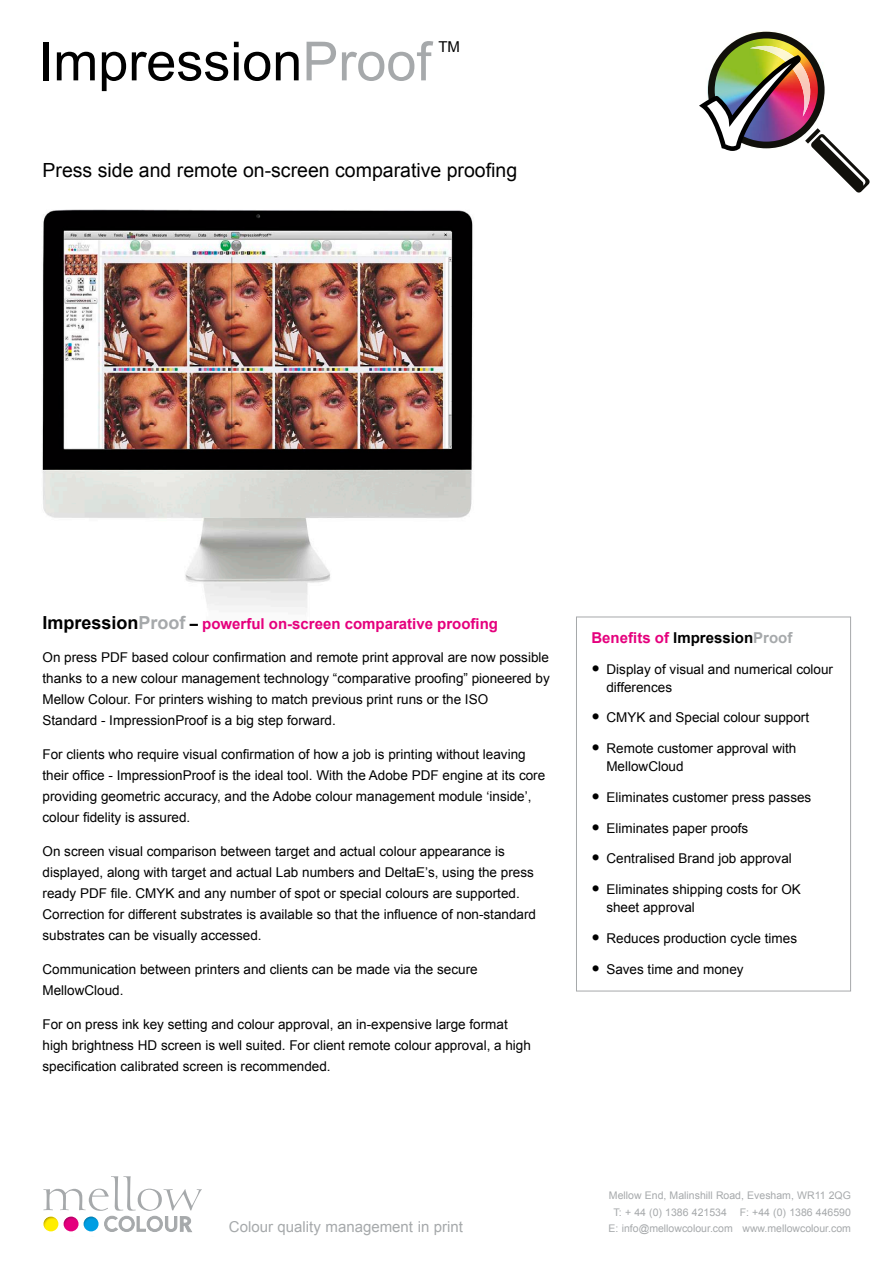
<style>
.page{position:relative;width:893px;height:1263px;background:#fff}
.page>*{position:absolute;margin:0;border:0;box-sizing:border-box;transform-origin:0 0}
.t1{font:54px "Arial";color:#000}
.t2{font:19.5px "Arial";color:#000}
.t3{font:700 15px "Arial";color:#e5007d}
.t4{font:15px "Arial";color:#a6a9ab}
.t5{font:15px "Arial";color:#000}
.t6{font:13.5px/21px "Arial";color:#000}
.t7{font:10.5px "Arial";color:#a6a9ab}
.s1{color:#a6a9ab}
.s2{font-size:18px;color:#000}
.s3{font-size:18px;color:#a6a9ab}
.s4{color:#000}
.s5{font-size:24px}
</style>
<div class="page">
<img style="left:42px;top:209px;width:431px;height:399px">
<div style="left:576px;top:617px;width:275px;height:374px;background:#fff;border:1px solid #a6a9ab"></div>
<svg style="left:43px;top:1176px;width:159px;height:57px"></svg>
<svg style="left:699px;top:32px;width:171px;height:161px"></svg>
<p class="t1" style="left:38px;top:31px;width:395px">Impression<span class="s1">Proof</span></p>
<p class="t5" style="left:438px;top:38px;width:23px">TM</p>
<p class="t2" style="left:43px;top:159px;width:476px">Press side and remote on-screen comparative proofing</p>
<p class="t3" style="left:43px;top:615px;width:457px"><span class="s2">Impression</span><span class="s3">Proof</span> <span class="s4">–</span> powerful on-screen comparative proofing</p>
<p class="t6" style="left:43px;top:647px;width:509px">On press PDF based colour confirmation and remote print approval are now possible thanks to a new colour management technology “comparative proofing” pioneered by Mellow Colour. For printers wishing to match previous print runs or the ISO<br>Standard - ImpressionProof is a big step forward.</p>
<p class="t6" style="left:43px;top:744px;width:504px">For clients who require visual confirmation of how a job is printing without leaving their office - ImpressionProof is the ideal tool. With the Adobe PDF engine at its core providing geometric accuracy, and the Adobe colour management module ‘inside’, colour fidelity is assured.</p>
<p class="t6" style="left:43px;top:841px;width:495px">On screen visual comparison between target and actual colour appearance is displayed, along with target and actual Lab numbers and DeltaE’s, using the press ready PDF file. CMYK and any number of spot or special colours are supported.<br>Correction for different substrates is available so that the influence of non-standard substrates can be visually accessed.</p>
<p class="t6" style="left:43px;top:958px;width:437px">Communication between printers and clients can be made via the secure<br>MellowCloud.</p>
<p class="t6" style="left:43px;top:1013px;width:490px">For on press ink key setting and colour approval, an in-expensive large format high brightness HD screen is well suited. For client remote colour approval, a high specification calibrated screen is recommended.</p>
<p class="t3" style="left:591px;top:629px;width:202px">Benefits of <span class="s4">Impression</span><span class="s1">Proof</span></p>
<p class="t6" style="left:606px;top:660px;width:228px;line-height:18px;text-indent:-15px"><span class="s5">•</span> Display of visual and numerical colour differences</p>
<p class="t6" style="left:591px;top:707px;width:219px"><span class="s5">•</span> CMYK and Special colour support</p>
<p class="t6" style="left:606px;top:739px;width:192px;line-height:18px;text-indent:-15px"><span class="s5">•</span> Remote customer approval with<br>MellowCloud</p>
<p class="t6" style="left:591px;top:786px;width:221px"><span class="s5">•</span> Eliminates customer press passes</p>
<p class="t6" style="left:591px;top:817px;width:158px"><span class="s5">•</span> Eliminates paper proofs</p>
<p class="t6" style="left:591px;top:848px;width:202px"><span class="s5">•</span> Centralised Brand job approval</p>
<p class="t6" style="left:606px;top:880px;width:196px;line-height:18px;text-indent:-15px"><span class="s5">•</span> Eliminates shipping costs for OK sheet approval</p>
<p class="t6" style="left:591px;top:927px;width:207px"><span class="s5">•</span> Reduces production cycle times</p>
<p class="t6" style="left:591px;top:958px;width:154px"><span class="s5">•</span> Saves time and money</p>
<p class="t4" style="left:229px;top:1218px;width:236px">Colour quality management in print</p>
<p class="t7" style="left:609px;top:1190px;width:243px">Mellow End, Malinshill Road, Evesham, WR11 2QG</p>
<p class="t7" style="left:614px;top:1206px;width:239px">T: + 44 (0) 1386 421534 F: +44 (0) 1386 446590</p>
<p class="t7" style="left:609px;top:1223px;width:244px">E: info@mellowcolour.com www.mellowcolour.com</p>
</div>
